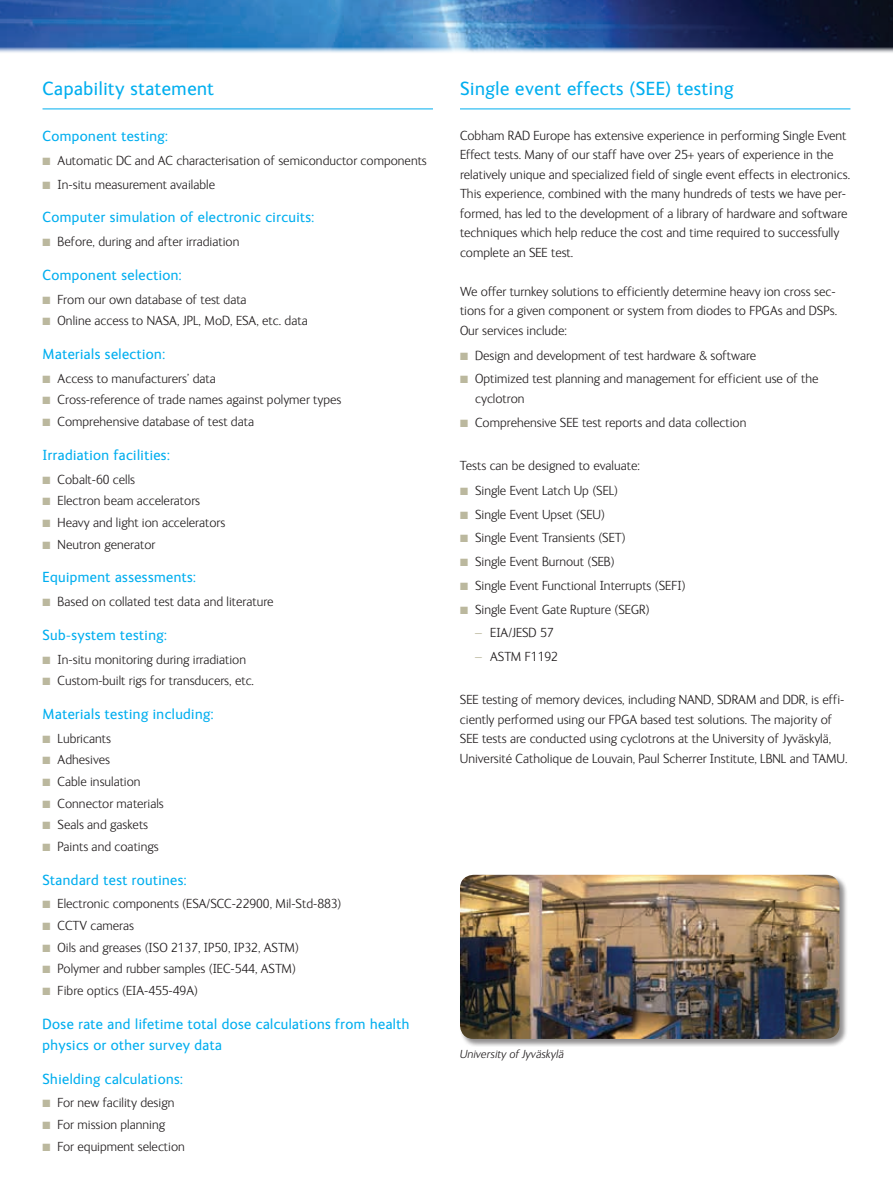
<style>
.page{position:relative;width:893px;height:1191px;background:#fff}
.page>*{position:absolute;margin:0;border:0;box-sizing:border-box;transform-origin:0 0}
.t1{font:19.5px "FS Ingrid";letter-spacing:.03em;color:#00aeef}
.t2{font:15px/21px "FS Ingrid";letter-spacing:.03em;color:#00aeef}
.t3{font:300 13.5px/19.5px "FS Ingrid";color:#231f20}
.t4{font:italic 300 12px "FS Ingrid";color:#231f20}
.s1{color:#bbb89e}
</style>
<div class="page">
<img style="left:0;top:0;width:893px;height:53px">
<hr style="left:43px;top:109px;width:390px;height:1px;background:#00aeef">
<hr style="left:460px;top:109px;width:390px;height:1px;background:#00aeef">
<div style="left:460px;top:874px;width:388px;height:173px;background:#231f20;opacity:.5"></div>
<img style="left:460px;top:874px;width:379px;height:165px">
<h1 class="t1" style="left:43px;top:76px;width:173px">Capability statement</h1>
<p class="t2" style="left:43px;top:125px;width:127px">Component testing:</p>
<p class="t3" style="left:43px;top:150px;width:386px"><span class="s1">■</span> Automatic DC and AC characterisation of semiconductor components</p>
<p class="t3" style="left:43px;top:174px;width:174px"><span class="s1">■</span> In-situ measurement available</p>
<p class="t2" style="left:43px;top:206px;width:273px">Computer simulation of electronic circuits:</p>
<p class="t3" style="left:43px;top:231px;width:198px"><span class="s1">■</span> Before, during and after irradiation</p>
<p class="t2" style="left:43px;top:264px;width:141px">Component selection:</p>
<p class="t3" style="left:43px;top:289px;width:206px"><span class="s1">■</span> From our own database of test data</p>
<p class="t3" style="left:43px;top:310px;width:267px"><span class="s1">■</span> Online access to NASA, JPL, MoD, ESA, etc. data</p>
<p class="t2" style="left:43px;top:343px;width:124px">Materials selection:</p>
<p class="t3" style="left:43px;top:368px;width:175px"><span class="s1">■</span> Access to manufacturers’ data</p>
<p class="t3" style="left:43px;top:389px;width:300px"><span class="s1">■</span> Cross-reference of trade names against polymer types</p>
<p class="t3" style="left:43px;top:411px;width:213px"><span class="s1">■</span> Comprehensive database of test data</p>
<p class="t2" style="left:43px;top:444px;width:129px">Irradiation facilities:</p>
<p class="t3" style="left:43px;top:469px;width:94px"><span class="s1">■</span> Cobalt-60 cells</p>
<p class="t3" style="left:43px;top:490px;width:159px"><span class="s1">■</span> Electron beam accelerators</p>
<p class="t3" style="left:43px;top:512px;width:184px"><span class="s1">■</span> Heavy and light ion accelerators</p>
<p class="t3" style="left:43px;top:534px;width:114px"><span class="s1">■</span> Neutron generator</p>
<p class="t2" style="left:43px;top:566px;width:155px">Equipment assessments:</p>
<p class="t3" style="left:43px;top:591px;width:233px"><span class="s1">■</span> Based on collated test data and literature</p>
<p class="t2" style="left:43px;top:623px;width:126px">Sub-system testing:</p>
<p class="t3" style="left:43px;top:649px;width:205px"><span class="s1">■</span> In-situ monitoring during irradiation</p>
<p class="t3" style="left:43px;top:670px;width:213px"><span class="s1">■</span> Custom-built rigs for transducers, etc.</p>
<p class="t2" style="left:43px;top:703px;width:173px">Materials testing including:</p>
<p class="t3" style="left:43px;top:728px;width:70px"><span class="s1">■</span> Lubricants</p>
<p class="t3" style="left:43px;top:749px;width:69px"><span class="s1">■</span> Adhesives</p>
<p class="t3" style="left:43px;top:771px;width:100px"><span class="s1">■</span> Cable insulation</p>
<p class="t3" style="left:43px;top:793px;width:123px"><span class="s1">■</span> Connector materials</p>
<p class="t3" style="left:43px;top:814px;width:107px"><span class="s1">■</span> Seals and gaskets</p>
<p class="t3" style="left:43px;top:836px;width:118px"><span class="s1">■</span> Paints and coatings</p>
<p class="t2" style="left:43px;top:868px;width:146px">Standard test routines:</p>
<p class="t3" style="left:43px;top:893px;width:301px"><span class="s1">■</span> Electronic components (ESA/SCC-22900, Mil-Std-883)</p>
<p class="t3" style="left:43px;top:915px;width:93px"><span class="s1">■</span> CCTV cameras</p>
<p class="t3" style="left:43px;top:937px;width:258px"><span class="s1">■</span> Oils and greases (ISO 2137, IP50, IP32, ASTM)</p>
<p class="t3" style="left:43px;top:958px;width:255px"><span class="s1">■</span> Polymer and rubber samples (IEC-544, ASTM)</p>
<p class="t3" style="left:43px;top:980px;width:157px"><span class="s1">■</span> Fibre optics (EIA-455-49A)</p>
<p class="t2" style="left:43px;top:1012px;width:368px">Dose rate and lifetime total dose calculations from health physics or other survey data</p>
<p class="t2" style="left:43px;top:1067px;width:142px">Shielding calculations:</p>
<p class="t3" style="left:43px;top:1092px;width:133px"><span class="s1">■</span> For new facility design</p>
<p class="t3" style="left:43px;top:1114px;width:124px"><span class="s1">■</span> For mission planning</p>
<p class="t3" style="left:43px;top:1135px;width:144px"><span class="s1">■</span> For equipment selection</p>
<h1 class="t1" style="left:460px;top:76px;width:275px">Single event effects (SEE) testing</h1>
<p class="t3" style="left:460px;top:125px;width:392px">Cobham RAD Europe has extensive experience in performing Single Event Effect tests. Many of our staff have over 25+ years of experience in the relatively unique and specialized field of single event effects in electronics.<br>This experience, combined with the many hundreds of tests we have per&shy;formed, has led to the development of a library of hardware and software techniques which help reduce the cost and time required to successfully complete an SEE test.</p>
<p class="t3" style="left:460px;top:281px;width:379px;text-align:justify">We offer turnkey solutions to efficiently determine heavy ion cross sec&shy;tions for a given component or system from diodes to FPGAs and DSPs.<br>Our services include:</p>
<p class="t3" style="left:460px;top:345px;width:298px"><span class="s1">■</span> Design and development of test hardware &amp; software</p>
<p class="t3" style="left:475px;top:368px;width:345px;text-indent:-15px"><span class="s1">■</span> Optimized test planning and management for efficient use of the cyclotron</p>
<p class="t3" style="left:460px;top:412px;width:288px"><span class="s1">■</span> Comprehensive SEE test reports and data collection</p>
<p class="t3" style="left:460px;top:455px;width:181px">Tests can be designed to evaluate:</p>
<p class="t3" style="left:460px;top:480px;width:160px"><span class="s1">■</span> Single Event Latch Up (SEL)</p>
<p class="t3" style="left:460px;top:504px;width:147px"><span class="s1">■</span> Single Event Upset (SEU)</p>
<p class="t3" style="left:460px;top:527px;width:167px"><span class="s1">■</span> Single Event Transients (SET)</p>
<p class="t3" style="left:460px;top:551px;width:156px"><span class="s1">■</span> Single Event Burnout (SEB)</p>
<p class="t3" style="left:460px;top:575px;width:227px"><span class="s1">■</span> Single Event Functional Interrupts (SEFI)</p>
<p class="t3" style="left:460px;top:599px;width:191px"><span class="s1">■</span> Single Event Gate Rupture (SEGR)</p>
<p class="t3" style="left:475px;top:622px;width:80px"><span class="s1">–</span> EIA/JESD 57</p>
<p class="t3" style="left:475px;top:646px;width:84px"><span class="s1">–</span> ASTM F1192</p>
<p class="t3" style="left:460px;top:689px;width:389px">SEE testing of memory devices, including NAND, SDRAM and DDR, is effi&shy;ciently performed using our FPGA based test solutions. The majority of SEE tests are conducted using cyclotrons at the University of Jyväskylä, Université Catholique de Louvain, Paul Scherrer Institute, LBNL and TAMU.</p>
<p class="t4" style="left:460px;top:1046px;width:105px">University of Jyväskylä</p>
</div>
